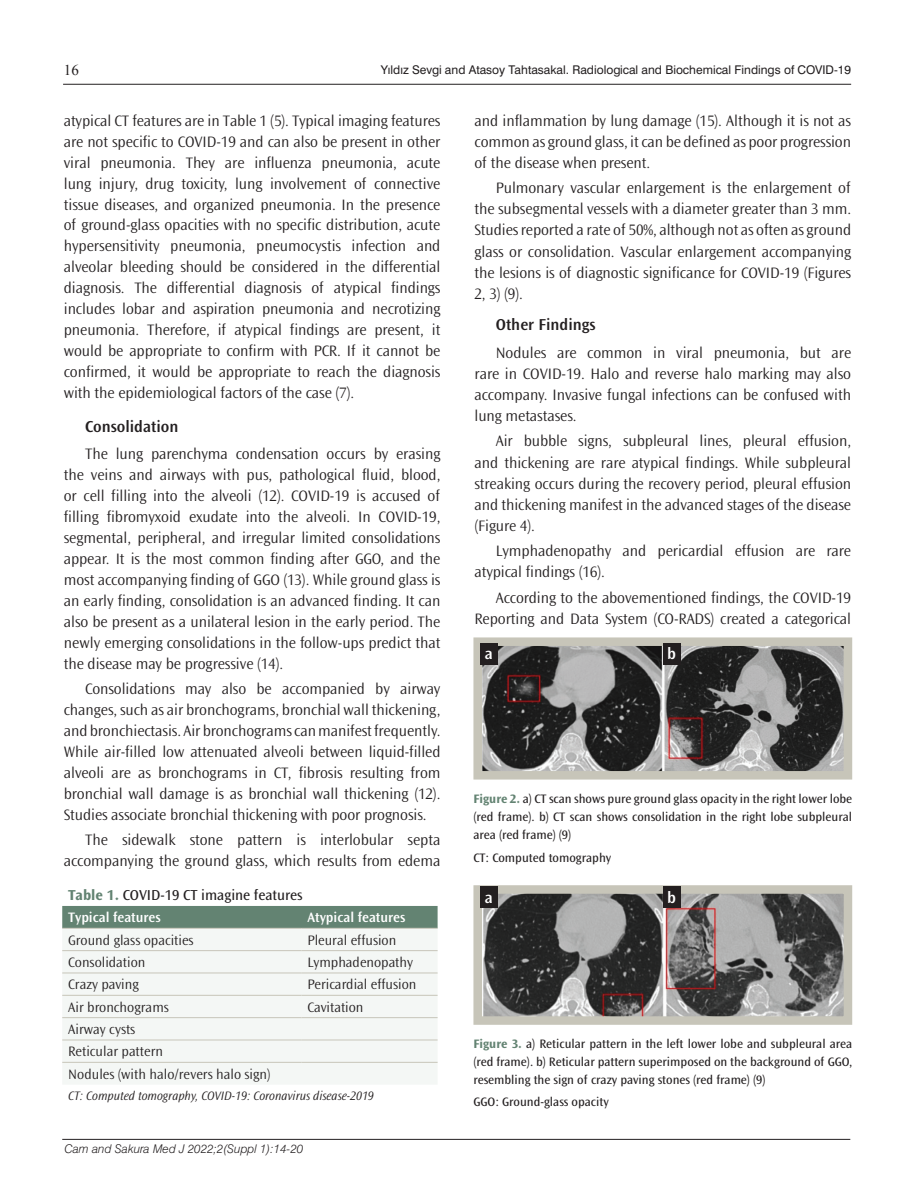
<style>
.page{position:relative;width:915px;height:1191px;background:#fff}
.page>*{position:absolute;margin:0;border:0;box-sizing:border-box;transform-origin:0 0}
.t1{font:600 16.5px "Ocean Sans Std";color:#231f20}
.t2{font:600 16.5px "Ocean Sans Std";color:#fff}
.t3{font:300 15.75px/21px "Ocean Sans Std";letter-spacing:-.005em;color:#231f20;text-align:justify}
.t4{font:15px "Ocean Sans Std";color:#231f20}
.t5{font:15px "Times New Roman";color:#231f20}
.t6{font:300 14.25px/22.4px "Ocean Sans Std";color:#231f20}
.t7{font:600 14.25px "Ocean Sans Std";color:#fff}
.t8{font:12.75px/18px "Ocean Sans Std";color:#231f20;text-align:justify}
.t9{font:italic 300 12.75px "Ocean Sans Std";color:#231f20}
.t10{font:12px "Swiss Normal Tr";color:#231f20}
.t11{font:12px "Swiss Light Italic Tr";color:#231f20}
.s1{font-weight:700;color:#638372}
</style>
<div class="page">
<hr style="left:63px;top:84px;width:787px;height:1px;background:#231f20">
<hr style="left:62px;top:1139px;width:788px;height:1px;background:#231f20">
<div style="left:62px;top:906px;width:375px;height:22px;background:#638372"></div>
<div style="left:62px;top:929px;width:375px;height:155px;background:#f4f7f5"></div>
<hr style="left:62px;top:950px;width:239px;height:1px;background:#c7c5b9">
<hr style="left:301px;top:950px;width:136px;height:1px;background:#c7c5b9">
<hr style="left:62px;top:972px;width:239px;height:1px;background:#c7c5b9">
<hr style="left:301px;top:972px;width:136px;height:1px;background:#c7c5b9">
<hr style="left:62px;top:995px;width:239px;height:1px;background:#c7c5b9">
<hr style="left:301px;top:995px;width:136px;height:1px;background:#c7c5b9">
<hr style="left:62px;top:1017px;width:239px;height:1px;background:#c7c5b9">
<hr style="left:301px;top:1017px;width:136px;height:1px;background:#c7c5b9">
<hr style="left:62px;top:1039px;width:239px;height:1px;background:#c7c5b9">
<hr style="left:301px;top:1039px;width:136px;height:1px;background:#c7c5b9">
<hr style="left:62px;top:1062px;width:239px;height:1px;background:#c7c5b9">
<hr style="left:301px;top:1062px;width:136px;height:1px;background:#c7c5b9">
<hr style="left:62px;top:928px;width:239px;height:1px;background:#c7c5b9">
<hr style="left:301px;top:928px;width:136px;height:1px;background:#c7c5b9">
<img style="left:483px;top:647px;width:358px;height:122px">
<div style="left:473px;top:637px;width:378px;height:142px;border:9px solid #c7c5b9"></div>
<img style="left:483px;top:895px;width:358px;height:119px">
<div style="left:473px;top:885px;width:378px;height:139px;border:9px solid #c7c5b9"></div>
<div style="left:480px;top:643px;width:17px;height:21px;background:#231f20"></div>
<div style="left:480px;top:886px;width:17px;height:22px;background:#231f20"></div>
<div style="left:662px;top:643px;width:18px;height:21px;background:#231f20"></div>
<div style="left:662px;top:886px;width:18px;height:22px;background:#231f20"></div>
<p class="t5" style="left:64px;top:60px;width:16px">16</p>
<p class="t10" style="left:380px;top:62px;width:472px">Yıldız Sevgi and Atasoy Tahtasakal. Radiological and Biochemical Findings of COVID-19</p>
<p class="t3" style="left:64px;top:110px;width:378px">atypical CT features are in Table 1 (5). Typical imaging features are not specific to COVID-19 and can also be present in other viral pneumonia. They are influenza pneumonia, acute lung injury, drug toxicity, lung involvement of connective tissue diseases, and organized pneumonia. In the presence of ground-glass opacities with no specific distribution, acute hypersensitivity pneumonia, pneumocystis infection and alveolar bleeding should be considered in the differential diagnosis. The differential diagnosis of atypical findings includes lobar and aspiration pneumonia and necrotizing pneumonia. Therefore, if atypical findings are present, it would be appropriate to confirm with PCR. If it cannot be confirmed, it would be appropriate to reach the diagnosis with the epidemiological factors of the case (7).</p>
<p class="t1" style="left:85px;top:417px;width:95px">Consolidation</p>
<p class="t3" style="left:64px;top:444px;width:378px;text-indent:21px">The lung parenchyma condensation occurs by erasing the veins and airways with pus, pathological fluid, blood, or cell filling into the alveoli (12). COVID-19 is accused of filling fibromyxoid exudate into the alveoli. In COVID-19, segmental, peripheral, and irregular limited consolidations appear. It is the most common finding after GGO, and the most accompanying finding of GGO (13). While ground glass is an early finding, consolidation is an advanced finding. It can also be present as a unilateral lesion in the early period. The newly emerging consolidations in the follow-ups predict that the disease may be progressive (14).</p>
<p class="t3" style="left:64px;top:678px;width:378px;text-indent:21px">Consolidations may also be accompanied by airway changes, such as air bronchograms, bronchial wall thickening, and bronchiectasis. Air bronchograms can manifest frequently.<br>While air-filled low attenuated alveoli between liquid-filled alveoli are as bronchograms in CT, fibrosis resulting from bronchial wall damage is as bronchial wall thickening (12).<br>Studies associate bronchial thickening with poor prognosis.</p>
<p class="t3" style="left:64px;top:830px;width:378px;line-height:20.5px;text-align:right">The sidewalk stone pattern is interlobular septa accompanying the ground glass, which results from edema</p>
<p class="t4" style="left:68px;top:886px;width:236px"><span class="s1">Table 1.</span> COVID-19 CT imagine features</p>
<p class="t7" style="left:68px;top:909px;width:94px">Typical features</p>
<p class="t7" style="left:307px;top:909px;width:99px">Atypical features</p>
<p class="t6" style="left:68px;top:929px;width:127px">Ground glass opacities</p>
<p class="t6" style="left:307px;top:929px;width:90px">Pleural effusion</p>
<p class="t6" style="left:68px;top:951px;width:79px">Consolidation</p>
<p class="t6" style="left:307px;top:951px;width:107px">Lymphadenopathy</p>
<p class="t6" style="left:68px;top:973px;width:72px">Crazy paving</p>
<p class="t6" style="left:307px;top:973px;width:110px">Pericardial effusion</p>
<p class="t6" style="left:68px;top:996px;width:102px">Air bronchograms</p>
<p class="t6" style="left:307px;top:996px;width:58px">Cavitation</p>
<p class="t6" style="left:68px;top:1018px;width:204px">Airway cysts<br>Reticular pattern<br>Nodules (with halo/revers halo sign)</p>
<p class="t9" style="left:68px;top:1088px;width:307px">CT: Computed tomography, COVID-19: Coronavirus disease-2019</p>
<p class="t11" style="left:64px;top:1141px;width:240px">Cam and Sakura Med J 2022;2(Suppl 1):14-20</p>
<p class="t3" style="left:474px;top:110px;width:378px">and inflammation by lung damage (15). Although it is not as common as ground glass, it can be defined as poor progression of the disease when present.</p>
<p class="t3" style="left:474px;top:178px;width:378px;text-indent:21px">Pulmonary vascular enlargement is the enlargement of the subsegmental vessels with a diameter greater than 3 mm.<br>Studies reported a rate of 50%, although not as often as ground glass or consolidation. Vascular enlargement accompanying the lesions is of diagnostic significance for COVID-19 (Figures 2, 3) (9).</p>
<p class="t1" style="left:495px;top:316px;width:101px">Other Findings</p>
<p class="t3" style="left:474px;top:342px;width:378px;text-indent:21px">Nodules are common in viral pneumonia, but are rare in COVID-19. Halo and reverse halo marking may also accompany. Invasive fungal infections can be confused with lung metastases.</p>
<p class="t3" style="left:474px;top:431px;width:378px;text-indent:21px">Air bubble signs, subpleural lines, pleural effusion, and thickening are rare atypical findings. While subpleural streaking occurs during the recovery period, pleural effusion and thickening manifest in the advanced stages of the disease (Figure 4).</p>
<p class="t3" style="left:474px;top:540px;width:378px;text-indent:21px">Lymphadenopathy and pericardial effusion are rare atypical findings (16).</p>
<p class="t3" style="left:474px;top:587px;width:378px;text-align:right">According to the abovementioned findings, the COVID-19<br>Reporting and Data System (CO-RADS) created a categorical</p>
<p class="t2" style="left:484px;top:644px;width:10px">a</p>
<p class="t2" style="left:667px;top:644px;width:10px">b</p>
<p class="t8" style="left:473px;top:790px;width:380px"><span class="s1">Figure 2.</span> a) CT scan shows pure ground glass opacity in the right lower lobe (red frame). b) CT scan shows consolidation in the right lobe subpleural area (red frame) (9)</p>
<p class="t8" style="left:473px;top:848px;width:139px">CT: Computed tomography</p>
<p class="t2" style="left:484px;top:888px;width:10px">a</p>
<p class="t2" style="left:667px;top:888px;width:10px">b</p>
<p class="t8" style="left:473px;top:1034px;width:380px"><span class="s1">Figure 3.</span> a) Reticular pattern in the left lower lobe and subpleural area (red frame). b) Reticular pattern superimposed on the background of GGO, resembling the sign of crazy paving stones (red frame) (9)</p>
<p class="t8" style="left:473px;top:1092px;width:137px">GGO: Ground-glass opacity</p>
</div>
